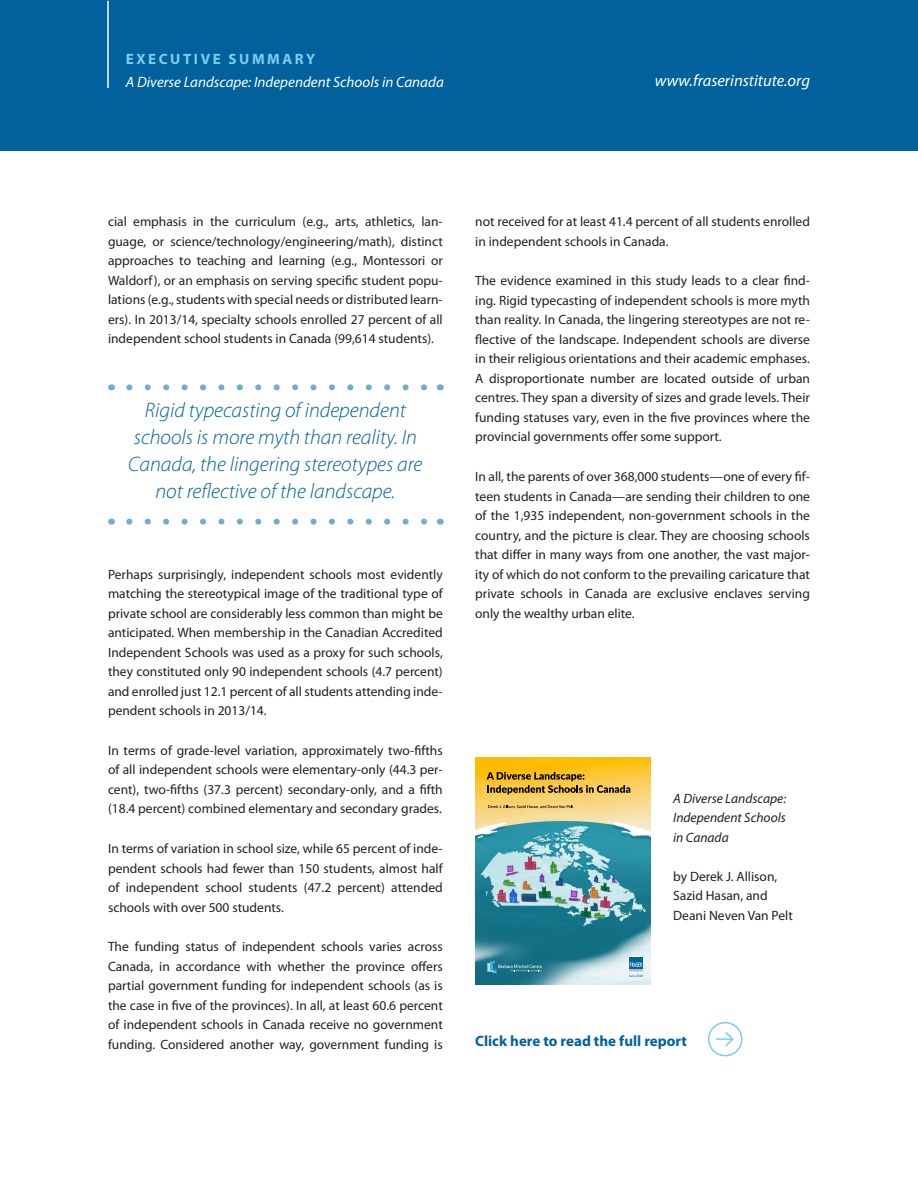
<style>
.page{position:relative;width:918px;height:1188px;background:#fff}
.page>*{position:absolute;margin:0;border:0;box-sizing:border-box;transform-origin:0 0}
.Pull_quote{font:italic 300 21px/27px "Myriad Pro";color:#00619c;text-align:center}
.t1{font:italic 16.5px "Myriad Pro";color:#fff}
.Diagram_caption___Re{font:italic 15px "Myriad Pro";color:#fff}
.t2{font:700 15px "Myriad Pro";color:#00619c}
.t3{font:700 15px "Myriad Pro";letter-spacing:.17em;color:#7dccef}
.Body_copy{font:13.5px/19.5px "Myriad Pro";color:#231f20;text-align:justify}
.Diagram_caption___Re-2{font:13.5px/19.5px "Myriad Pro";color:#231f20}
.Diagram_caption___Re-3{font:italic 13.5px/19.5px "Myriad Pro";color:#231f20;text-align:justify}
</style>
<div class="page">
<svg style="left:129px;top:384px;width:298px;height:6px"></svg>
<svg style="left:129px;top:519px;width:298px;height:6px"></svg>
<div style="left:0;top:0;width:918px;height:150px;background:#00619c"></div>
<hr style="left:107px;top:1px;width:2px;height:87px;background:#fff">
<div style="left:708px;top:1022px;width:35px;height:34px;border:2px solid #7dccef;border-radius:50%"></div>
<svg style="left:716px;top:1031px;width:18px;height:16px"></svg>
<img style="left:475px;top:758px;width:175px;height:227px">
<p class="t3" style="left:126px;top:49px;width:191px">EXECUTIVE SUMMARY</p>
<p class="Diagram_caption___Re" style="left:126px;top:73px;width:320px">A Diverse Landscape: Independent Schools in Canada</p>
<p class="t1" style="left:655px;top:71px;width:157px">www.fraserinstitute.org</p>
<p class="Body_copy" style="left:108px;top:212px;width:336px">cial emphasis in the curriculum (e.g., arts, athletics, lan&shy;guage, or science/technology/engineering/math), distinct approaches to teaching and learning (e.g., Montessori or Waldorf), or an emphasis on serving specific student popu&shy;lations (e.g., students with special needs or distributed learn&shy;ers). In 2013/14, specialty schools enrolled 27 percent of all independent school students in Canada (99,614 students).</p>
<p class="Pull_quote" style="left:128px;top:397px;width:296px">Rigid typecasting of independent schools is more myth than reality. In Canada, the lingering stereotypes are not reflective of the landscape.</p>
<p class="Body_copy" style="left:108px;top:564px;width:336px">Perhaps surprisingly, independent schools most evidently matching the stereotypical image of the traditional type of private school are considerably less common than might be anticipated. When membership in the Canadian Accredited Independent Schools was used as a proxy for such schools, they constituted only 90 independent schools (4.7 percent) and enrolled just 12.1 percent of all students attending inde&shy;pendent schools in 2013/14.</p>
<p class="Body_copy" style="left:108px;top:740px;width:336px">In terms of grade-level variation, approximately two-fifths of all independent schools were elementary-only (44.3 per&shy;cent), two-fifths (37.3 percent) secondary-only, and a fifth (18.4 percent) combined elementary and secondary grades.</p>
<p class="Body_copy" style="left:108px;top:839px;width:336px">In terms of variation in school size, while 65 percent of inde&shy;pendent schools had fewer than 150 students, almost half of independent school students (47.2 percent) attended schools with over 500 students.</p>
<p class="Body_copy" style="left:108px;top:937px;width:336px">The funding status of independent schools varies across Canada, in accordance with whether the province offers partial government funding for independent schools (as is the case in five of the provinces). In all, at least 60.6 percent of independent schools in Canada receive no government funding. Considered another way, government funding is</p>
<p class="Body_copy" style="left:475px;top:212px;width:336px">not received for at least 41.4 percent of all students enrolled in independent schools in Canada.</p>
<p class="Body_copy" style="left:475px;top:271px;width:336px">The evidence examined in this study leads to a clear find&shy;ing. Rigid typecasting of independent schools is more myth than reality. In Canada, the lingering stereotypes are not re&shy;flective of the landscape. Independent schools are diverse in their religious orientations and their academic emphases.<br>A disproportionate number are located outside of urban centres. They span a diversity of sizes and grade levels. Their funding statuses vary, even in the five provinces where the provincial governments offer some support.</p>
<p class="Body_copy" style="left:475px;top:467px;width:336px">In all, the parents of over 368,000 students—one of every fif&shy;teen students in Canada—are sending their children to one of the 1,935 independent, non-government schools in the country, and the picture is clear. They are choosing schools that differ in many ways from one another, the vast major&shy;ity of which do not conform to the prevailing caricature that private schools in Canada are exclusive enclaves serving only the wealthy urban elite.</p>
<p class="Diagram_caption___Re-3" style="left:673px;top:788px;width:115px">A Diverse Landscape:<br>Independent Schools in Canada</p>
<p class="Diagram_caption___Re-2" style="left:673px;top:866px;width:121px">by Derek J. Allison,<br>Sazid Hasan, and<br>Deani Neven Van Pelt</p>
<p class="t2" style="left:475px;top:1032px;width:213px">Click here to read the full report</p>
</div>
